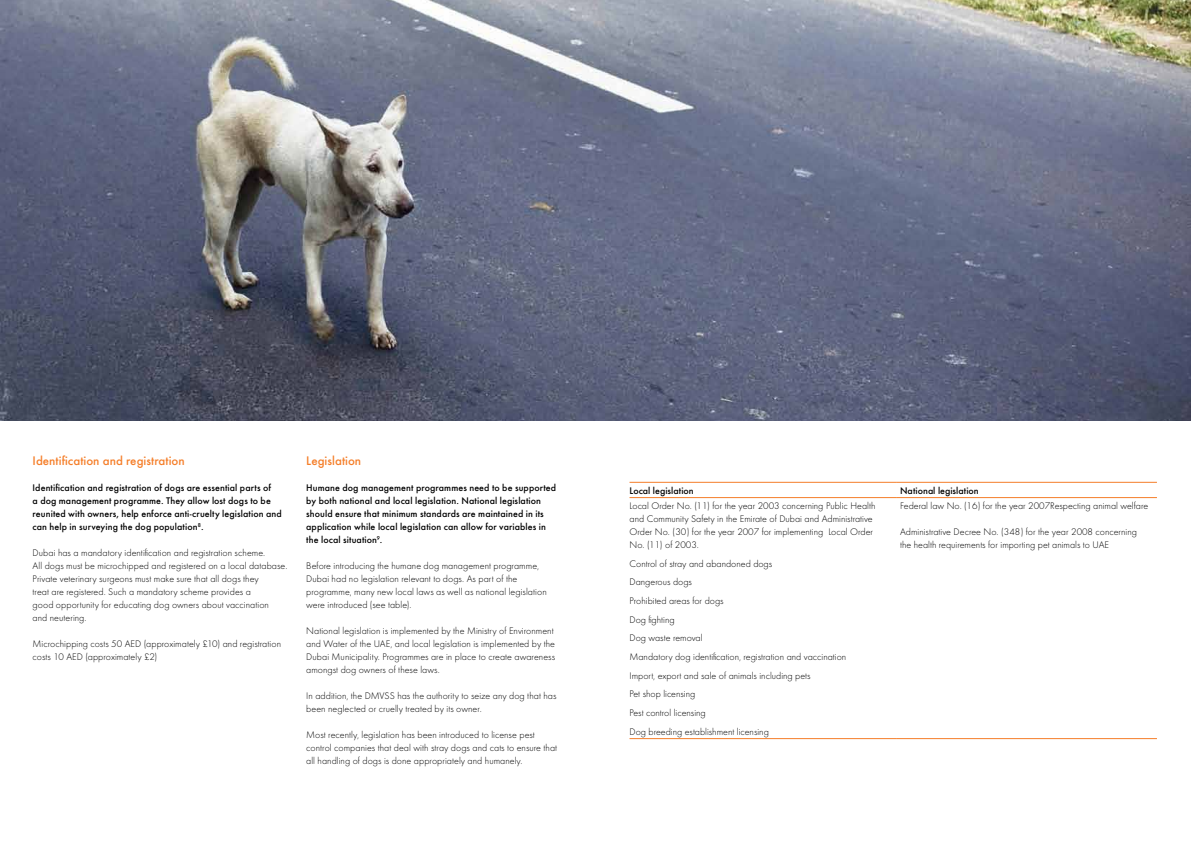
<style>
.page{position:relative;width:1191px;height:842px;background:#fff}
.page>*{position:absolute;margin:0;border:0;box-sizing:border-box;transform-origin:0 0}
.t1{font:500 13px "Futura Round";color:#f57e29}
.t2{font:300 10px/13px "Futura Round";color:#000}
.t3{font:500 10px/13px "Futura Round";letter-spacing:.01em;color:#000}
</style>
<div class="page">
<hr style="left:629px;top:482px;width:267px;height:1px;background:#f57e29">
<hr style="left:896px;top:482px;width:261px;height:1px;background:#f57e29">
<hr style="left:629px;top:497px;width:267px;height:1px;background:#f57e29">
<hr style="left:896px;top:497px;width:261px;height:1px;background:#f57e29">
<hr style="left:629px;top:738px;width:267px;height:1px;background:#f57e29">
<hr style="left:896px;top:738px;width:261px;height:1px;background:#f57e29">
<img style="left:0;top:0;width:1191px;height:421px">
<h1 class="t1" style="left:33px;top:451px;width:154px">Identification and registration</h1>
<p class="t3" style="left:33px;top:480px;width:251px">Identification and registration of dogs are essential parts of<br>a dog management programme. They allow lost dogs to be reunited with owners, help enforce anti-cruelty legislation and can help in surveying the dog population<sup>8</sup>.</p>
<p class="t2" style="left:33px;top:546px;width:256px">Dubai has a mandatory identification and registration scheme.<br>All dogs must be microchipped and registered on a local database.<br>Private veterinary surgeons must make sure that all dogs they<br>treat are registered. Such a mandatory scheme provides a<br>good opportunity for educating dog owners about vaccination<br>and neutering.</p>
<p class="t2" style="left:33px;top:637px;width:250px">Microchipping costs 50 AED (approximately £10) and registration costs 10 AED (approximately £2)</p>
<h1 class="t1" style="left:306px;top:451px;width:57px">Legislation</h1>
<p class="t3" style="left:306px;top:480px;width:251px">Humane dog management programmes need to be supported by both national and local legislation. National legislation should ensure that minimum standards are maintained in its application while local legislation can allow for variables in the local situation<sup>9</sup>.</p>
<p class="t2" style="left:306px;top:559px;width:242px">Before introducing the humane dog management programme, Dubai had no legislation relevant to dogs. As part of the programme, many new local laws as well as national legislation were introduced (see table).</p>
<p class="t2" style="left:306px;top:624px;width:250px">National legislation is implemented by the Ministry of Environment and Water of the UAE, and local legislation is implemented by the Dubai Municipality. Programmes are in place to create awareness amongst dog owners of these laws.</p>
<p class="t2" style="left:306px;top:689px;width:252px">In addition, the DMVSS has the authority to seize any dog that has been neglected or cruelly treated by its owner.</p>
<p class="t2" style="left:306px;top:728px;width:252px">Most recently, legislation has been introduced to license pest control companies that deal with stray dogs and cats to ensure that all handling of dogs is done appropriately and humanely.</p>
<p class="t3" style="left:629px;top:483px;width:66px">Local legislation</p>
<p class="t3" style="left:900px;top:483px;width:80px">National legislation</p>
<p class="t2" style="left:629px;top:499px;width:247px">Local Order No. (11) for the year 2003 concerning Public Health and Community Safety in the Emirate of Dubai and Administrative Order No. (30) for the year 2007 for implementing Local Order No. (11) of 2003.</p>
<p class="t2" style="left:629px;top:554px;width:218px;line-height:18.7px">Control of stray and abandoned dogs<br>Dangerous dogs<br>Prohibited areas for dogs<br>Dog fighting<br>Dog waste removal<br>Mandatory dog identification, registration and vaccination<br>Import, export and sale of animals including pets<br>Pet shop licensing<br>Pest control licensing<br>Dog breeding establishment licensing</p>
<p class="t2" style="left:900px;top:499px;width:249px">Federal law No. (16) for the year 2007Respecting animal welfare</p>
<p class="t2" style="left:900px;top:525px;width:238px">Administrative Decree No. (348) for the year 2008 concerning the health requirements for importing pet animals to UAE</p>
</div>
